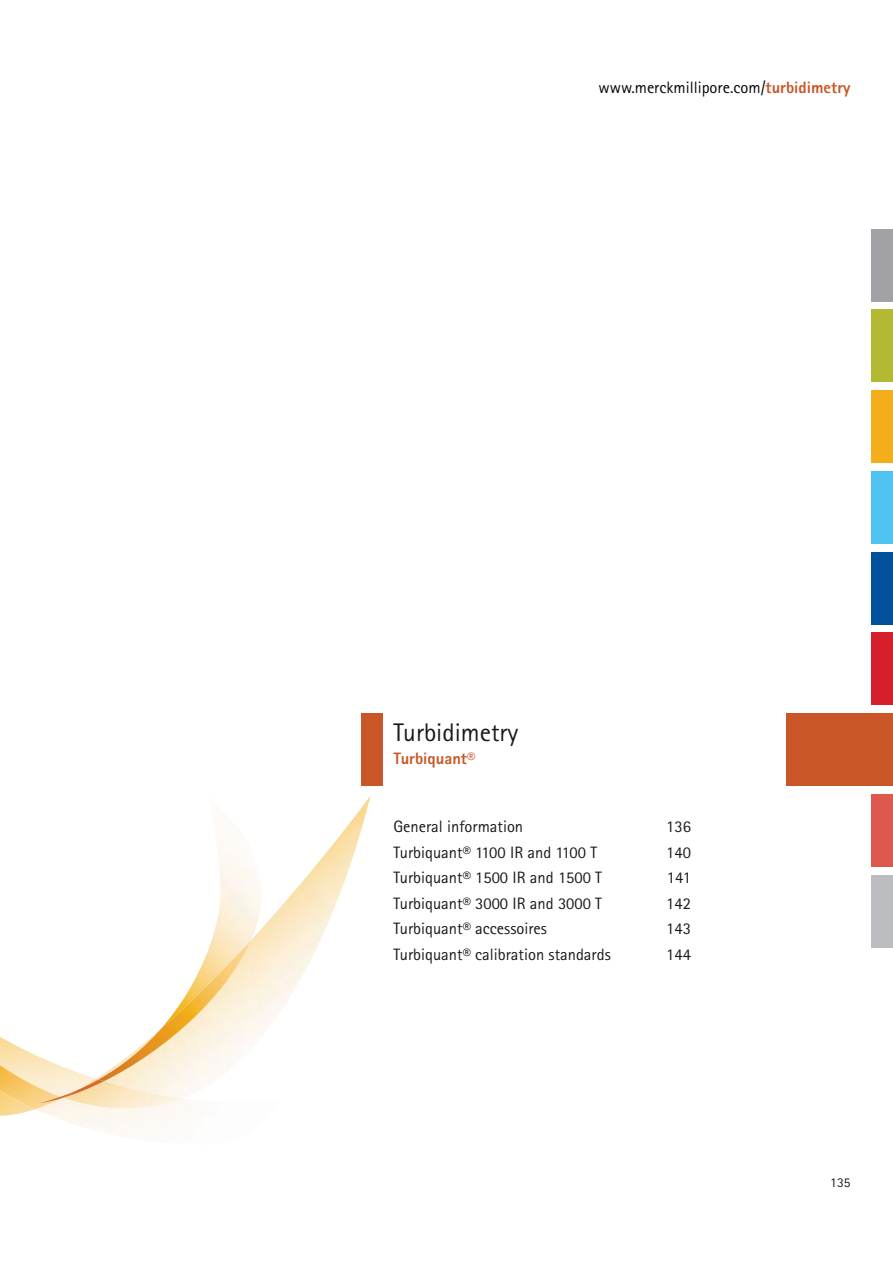
<style>
.page{position:relative;width:893px;height:1263px;background:#fff}
.page>*{position:absolute;margin:0;border:0;box-sizing:border-box;transform-origin:0 0}
.t1{font:25.5px "Rotis Sans Serif";color:#171a1d}
.t2{font:16.5px "Rotis Sans Serif";color:#171a1d}
.t3{font:16.5px "Rotis Sans Serif";color:#050505}
.t4{font:800 16.5px "Rotis Sans Serif";color:#c95627}
.t5{font:13.5px "Rotis Sans Serif";color:#171a1d}
.s1{font-weight:800;color:#c95627}
</style>
<div class="page">
<img style="left:0;top:796px;width:371px;height:320px">
<img style="left:0;top:1065px;width:182px;height:47px">
<img style="left:160px;top:797px;width:103px;height:232px">
<img style="left:98px;top:940px;width:153px;height:141px">
<img style="left:38px;top:1080px;width:66px;height:23px">
<div style="left:871px;top:390px;width:21px;height:73px;background:#f4ae1c"></div>
<div style="left:871px;top:310px;width:21px;height:72px;background:#b4b934"></div>
<div style="left:871px;top:552px;width:21px;height:72px;background:#01509b"></div>
<div style="left:871px;top:633px;width:21px;height:72px;background:#d71f2c"></div>
<div style="left:786px;top:713px;width:106px;height:73px;background:#c95627"></div>
<div style="left:871px;top:229px;width:21px;height:72px;background:#a2a2a6"></div>
<div style="left:361px;top:713px;width:22px;height:73px;background:#c95627"></div>
<div style="left:871px;top:471px;width:21px;height:72px;background:#4ec2f0"></div>
<div style="left:871px;top:875px;width:21px;height:72px;background:#bcbdc0"></div>
<div style="left:871px;top:794px;width:21px;height:72px;background:#df584e"></div>
<p class="t3" style="left:598px;top:82px;width:253px">www.merckmillipore.com/<span class="s1">turbidimetry</span></p>
<h1 class="t1" style="left:393px;top:723px;width:127px">Turbidimetry</h1>
<p class="t4" style="left:393px;top:753px;width:83px">Turbiquant®</p>
<p class="t2" style="left:393px;top:821px;width:131px">General information</p>
<p class="t2" style="left:666px;top:821px;width:26px">136</p>
<p class="t2" style="left:393px;top:846px;width:205px">Turbiquant® 1100 IR and 1100 T</p>
<p class="t2" style="left:666px;top:846px;width:26px">140</p>
<p class="t2" style="left:393px;top:872px;width:210px">Turbiquant® 1500 IR and 1500 T</p>
<p class="t2" style="left:667px;top:872px;width:26px">141</p>
<p class="t2" style="left:393px;top:897px;width:210px">Turbiquant® 3000 IR and 3000 T</p>
<p class="t2" style="left:666px;top:897px;width:26px">142</p>
<p class="t2" style="left:393px;top:923px;width:155px">Turbiquant® accessoires</p>
<p class="t2" style="left:666px;top:923px;width:26px">143</p>
<p class="t2" style="left:393px;top:948px;width:219px">Turbiquant® calibration standards</p>
<p class="t2" style="left:666px;top:948px;width:26px">144</p>
<p class="t5" style="left:830px;top:1178px;width:22px">135</p>
</div>
